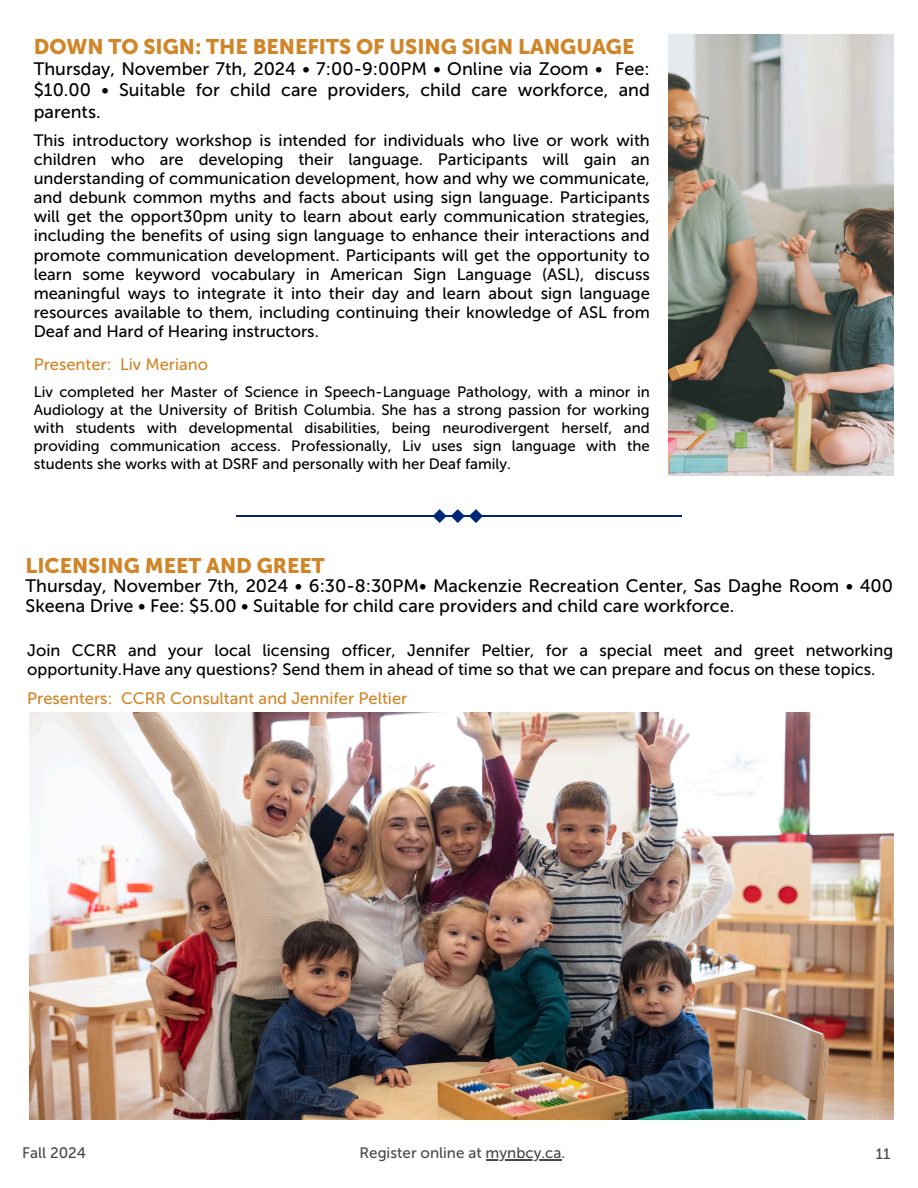
<style>
.page{position:relative;width:918px;height:1188px;background:#fff}
.page>*{position:absolute;margin:0;border:0;box-sizing:border-box;transform-origin:0 0}
.t1{font:21px "Museo Sans 900";color:#d08628}
.t2{font:18px/21.3px "Museo Sans 500";color:#000;text-align:justify}
.t3{font:16.5px/19.2px "Museo Sans 500";color:#000}
.t4{font:16.5px "Museo Sans 500";color:#d08628}
.t5{font:15.15px "Museo Sans 500";color:#4a4948}
.t6{font:15px/18px "Museo Sans 500";color:#000;text-align:justify}
.t7{font:15px "Museo Sans 500";color:#4a4948}
</style>
<div class="page">
<hr style="left:236px;top:515px;width:445px;height:2px;background:#002776">
<svg style="left:433px;top:509px;width:49px;height:14px"></svg>
<img style="left:669px;top:35px;width:225px;height:441px">
<img style="left:30px;top:713px;width:864px;height:407px">
<hr style="left:486px;top:1159px;width:76px;height:2px;background:#4a4948">
<p class="t1" style="left:34px;top:34px;width:602px">DOWN TO SIGN: THE BENEFITS OF USING SIGN LANGUAGE</p>
<p class="t2" style="left:34px;top:58px;width:618px">Thursday, November 7th, 2024 • 7:00-9:00PM • Online via Zoom • Fee: $10.00 • Suitable for child care providers, child care workforce, and parents.</p>
<h1 class="t3" style="left:34px;top:131px;width:618px;text-align:justify">This introductory workshop is intended for individuals who live or work with children who are developing their language. Participants will gain an understanding of communication development, how and why we communicate, and debunk common myths and facts about using sign language. Participants will get the opport30pm unity to learn about early communication strategies, including the benefits of using sign language to enhance their interactions and promote communication development. Participants will get the opportunity to learn some keyword vocabulary in American Sign Language (ASL), discuss meaningful ways to integrate it into their day and learn about sign language resources available to them, including continuing their knowledge of ASL from Deaf and Hard of Hearing instructors.</h1>
<h1 class="t4" style="left:34px;top:354px;width:176px">Presenter: Liv Meriano</h1>
<h1 class="t6" style="left:34px;top:383px;width:618px">Liv completed her Master of Science in Speech-Language Pathology, with a minor in Audiology at the University of British Columbia. She has a strong passion for working with students with developmental disabilities, being neurodivergent herself, and providing communication access. Professionally, Liv uses sign language with the students she works with at DSRF and personally with her Deaf family.</h1>
<p class="t1" style="left:26px;top:553px;width:301px">LICENSING MEET AND GREET</p>
<p class="t2" style="left:26px;top:576px;width:869px;line-height:20.2px">Thursday, November 7th, 2024 • 6:30-8:30PM• Mackenzie Recreation Center, Sas Daghe Room • 400<br>Skeena Drive • Fee: $5.00 • Suitable for child care providers and child care workforce.</p>
<h1 class="t3" style="left:27px;top:641px;width:867px">Join CCRR and your local licensing officer, Jennifer Peltier, for a special meet and greet networking opportunity.Have any questions? Send them in ahead of time so that we can prepare and focus on these topics.</h1>
<h1 class="t4" style="left:27px;top:689px;width:382px">Presenters: CCRR Consultant and Jennifer Peltier</h1>
<p class="t5" style="left:22px;top:1144px;width:65px">Fall 2024</p>
<p class="t5" style="left:360px;top:1144px;width:207px">Register online at mynbcy.ca.</p>
<p class="t7" style="left:876px;top:1145px;width:16px">11</p>
</div>
